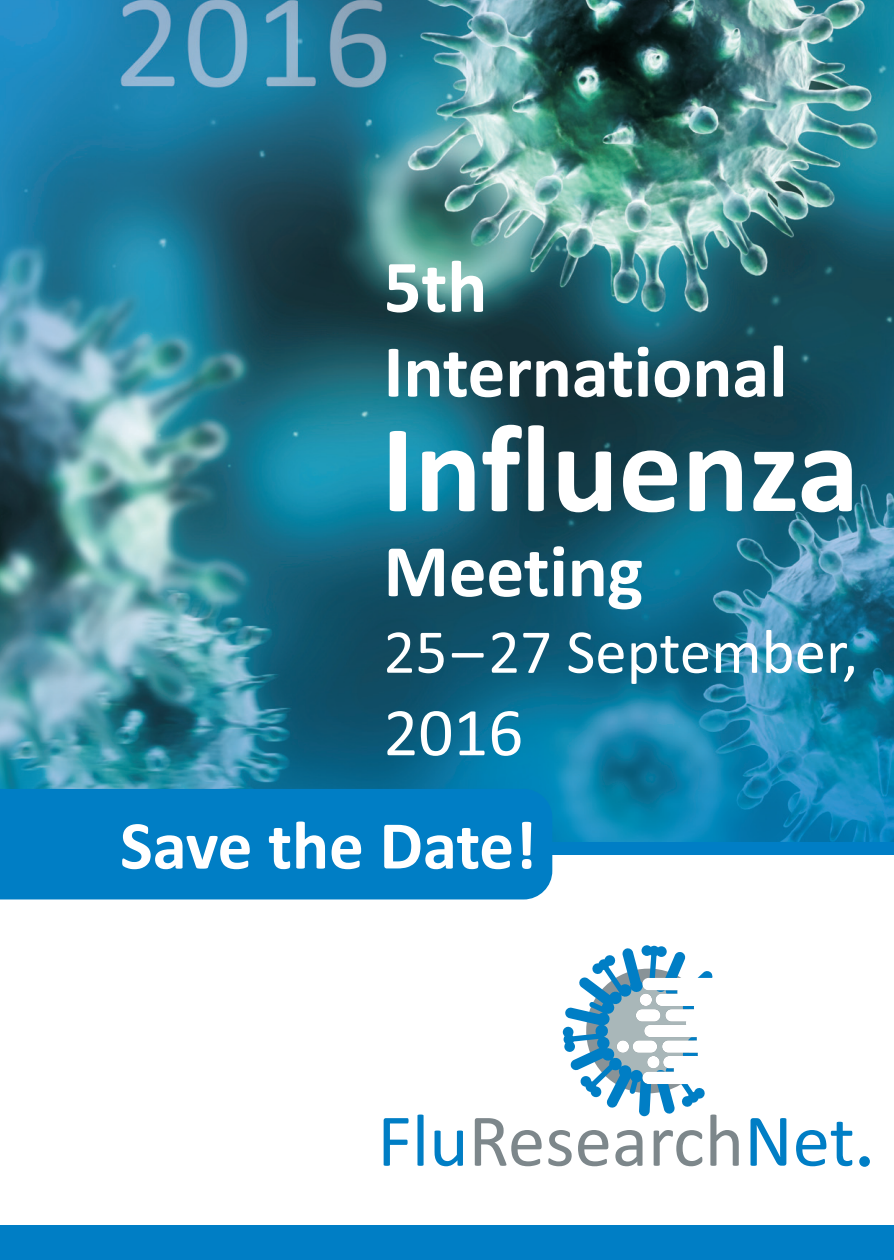
<style>
.page{position:relative;width:894px;height:1260px;background:#fff}
.page>*{position:absolute;margin:0;border:0;box-sizing:border-box;transform-origin:0 0}
.t1{font:700 126px "Calibri";letter-spacing:-.005em;color:#fff}
.t2{font:700 75px/84.9px "Calibri";letter-spacing:-.005em;color:#fff}
.t3{font:75px "Calibri";color:#7d878b}
.t4{font:700 69px "Calibri";letter-spacing:-.005em;color:#fff}
.t5{font:69px "Calibri";color:#fff}
.t6{font:63px "Calibri";color:#fff}
.s1{color:#007ec5}
</style>
<div class="page">
<img style="left:0;top:0;width:894px;height:842px">
<div style="left:0;top:842px;width:894px;height:13px;background:#007ec5"></div>
<div style="left:859px;top:1156px;width:11px;height:11px;background:#007ec5;border-radius:50%"></div>
<svg style="left:563px;top:945px;width:150px;height:171px"></svg>
<div style="left:0;top:1225px;width:894px;height:35px;background:#007ec5"></div>
<div style="left:0;top:789px;width:552px;height:110px;background:#007ec5"></div>
<p class="t2" style="left:384px;top:251px;width:406px">5th<br>International</p>
<h1 class="t1" style="left:381px;top:426px;width:480px">Influenza</h1>
<p class="t2" style="left:384px;top:535px;width:261px">Meeting</p>
<p class="t6" style="left:384px;top:630px;width:476px">25–27 September,</p>
<p class="t5" style="left:384px;top:709px;width:141px">2016</p>
<p class="t4" style="left:120px;top:822px;width:418px">Save the Date!</p>
<p class="t3" style="left:377px;top:1115px;width:479px"><span class="s1">Flu</span>Research<span class="s1">Net</span></p>
</div>
